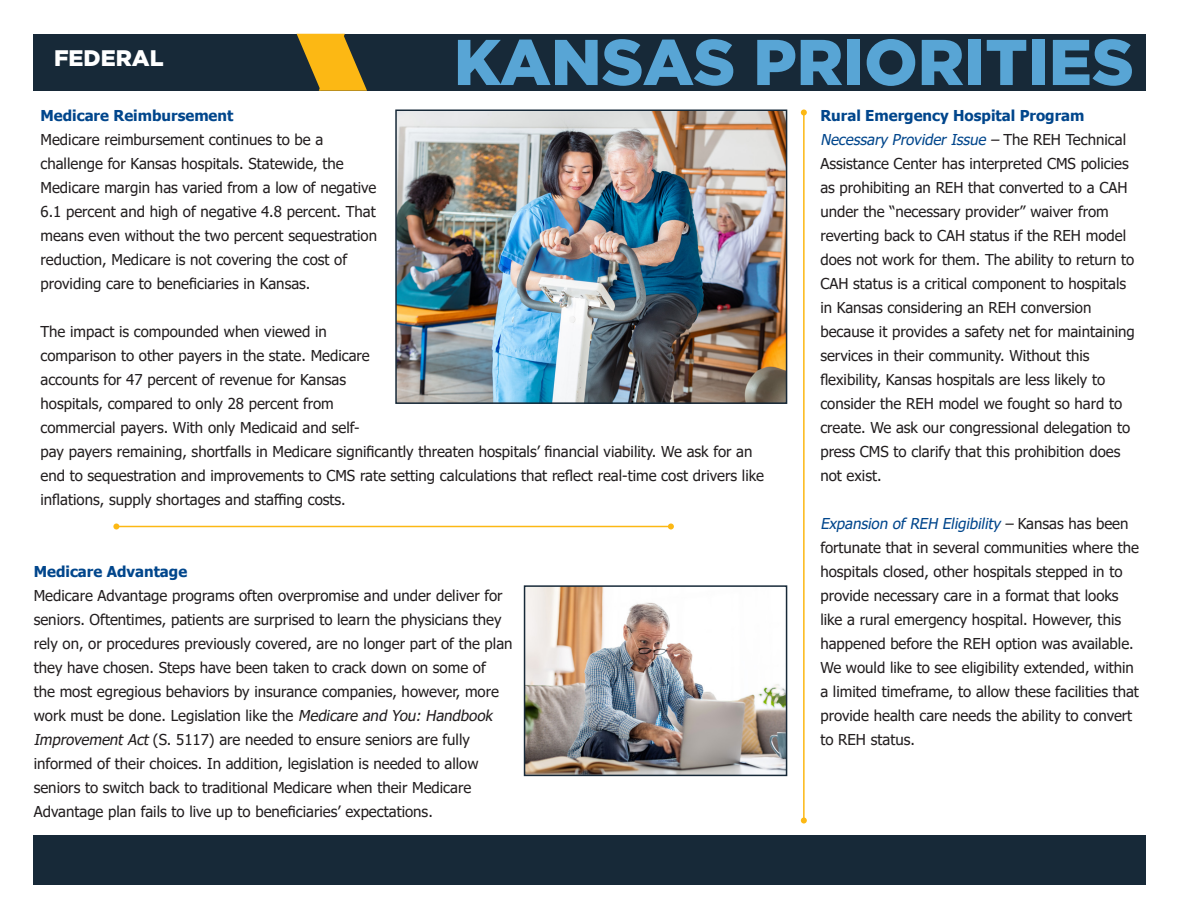
<style>
.page{position:relative;width:1188px;height:918px;background:#fff}
.page>*{position:absolute;margin:0;border:0;box-sizing:border-box;transform-origin:0 0}
.t1{font:900 64.5px "Gotham";color:#58a5d5}
.t2{font:900 22.5px "Gotham";color:#fff}
.t3{font:15px/24px "Tahoma";color:#231f20}
.t4{font:700 15px "Tahoma";color:#01468c}
.s1{font-weight:700;color:#01468c}
.s2{font-style:italic;color:#01468c}
.s3{font-style:italic}
</style>
<div class="page">
<div style="left:34px;top:34px;width:1112px;height:57px;background:#172938"></div>
<div style="left:34px;top:835px;width:1112px;height:49px;background:#172938"></div>
<svg style="left:297px;top:34px;width:70px;height:57px"></svg>
<img style="left:398px;top:113px;width:386px;height:288px">
<div style="left:395px;top:110px;width:392px;height:294px;border:2px solid #172938"></div>
<hr style="left:803px;top:112px;width:2px;height:708px;background:#fcb814">
<svg style="left:801px;top:110px;width:6px;height:6px"></svg>
<svg style="left:801px;top:818px;width:6px;height:6px"></svg>
<img style="left:527px;top:588px;width:257px;height:185px">
<div style="left:524px;top:585px;width:263px;height:191px;border:2px solid #172938"></div>
<hr style="left:116px;top:526px;width:555px;height:1px;background:#fcb814">
<svg style="left:113px;top:524px;width:6px;height:6px"></svg>
<svg style="left:668px;top:524px;width:6px;height:6px"></svg>
<h1 class="t1" style="left:454px;top:18px;width:682px">KANSAS PRIORITIES</h1>
<p class="t3" style="left:820px;top:104px;width:316px"><span class="s1">Rural Emergency Hospital Program </span><span class="s2">Necessary ProviderIssue</span> <span class="s3">–</span> T h e R E H Te c h n i c a l Assistance Center has interpreted CMS policies as prohibiting an REH that converted to a CAH under the “necessary provider” waiver from reverting back to CAH status if the REH model does not work for them. The ability to return to CAH status is a critical component to hospitals in Kansas considering an REH conversion because it provides a safety net for maintaining services in their community. Without this flexibility, Kansas hospitals are less likely to consider the REH model we fought so hard to create. We ask our congressional delegation to press CMS to clarify that this prohibition does not exist.</p>
<p class="t3" style="left:820px;top:512px;width:320px"><span class="s2">Expansion of REH Eligibility</span> <span class="s3">–</span> Ka n s a s h a s b e e n fortunate that in several communities where the hospitals closed, other hospitals stepped in to provide necessary care in a format that looks like a rural emergency hospital. However, this happened before the REH option was available.<br>We would like to see eligibility extended, within a limited timeframe, to allow these facilities that provide health care needs the ability to convert to REH status.</p>
<h2 class="t2" style="left:54px;top:43px;width:111px">FEDERAL</h2>
<p class="t4" style="left:40px;top:105px;width:194px">Medicare Reimbursement</p>
<p class="t3" style="left:40px;top:128px;width:338px">Medicare reimbursement continues to be a challenge for Kansas hospitals. Statewide, the Medicare margin has varied from a low of negative 6.1 percent and high of negative 4.8 percent. That means even without the two percent sequestration reduction, Medicare is not covering the cost of providing care to beneficiaries in Kansas.</p>
<p class="t3" style="left:40px;top:320px;width:725px">The impact is compounded when viewed in<br>comparison to other payers in the state. Medicare<br>accounts for 47 percent of revenue for Kansas<br>hospitals, compared to only 28 percent from<br>commercial payers. With only Medicaid and self-<br>pay payers remaining, shortfalls in Medicare significantly threaten hospitals’ financial viability. We ask for an end to sequestration and improvements to CMS rate setting calculations that reflect real-time cost drivers like inflations, supply shortages and staffing costs.</p>
<p class="t4" style="left:34px;top:561px;width:155px">Medicare Advantage</p>
<p class="t3" style="left:34px;top:584px;width:480px">Medicare Advantage programs often overpromise and under deliver for seniors. Oftentimes, patients are surprised to learn the physicians they rely on, or procedures previously covered, are no longer part of the plan they have chosen. Steps have been taken to crack down on some of<br>the most egregious behaviors by insurance companies, however, more work must be done. Legislation like the <span class="s3">Medicare and You:Handbook ImprovementAct</span>(S. 5117) are needed to ensure seniors are fully informed of their choices. In addition, legislation is needed to allow seniors to switch back to traditional Medicare when their Medicare Advantage plan fails to live up to beneficiaries’ expectations.</p>
</div>
